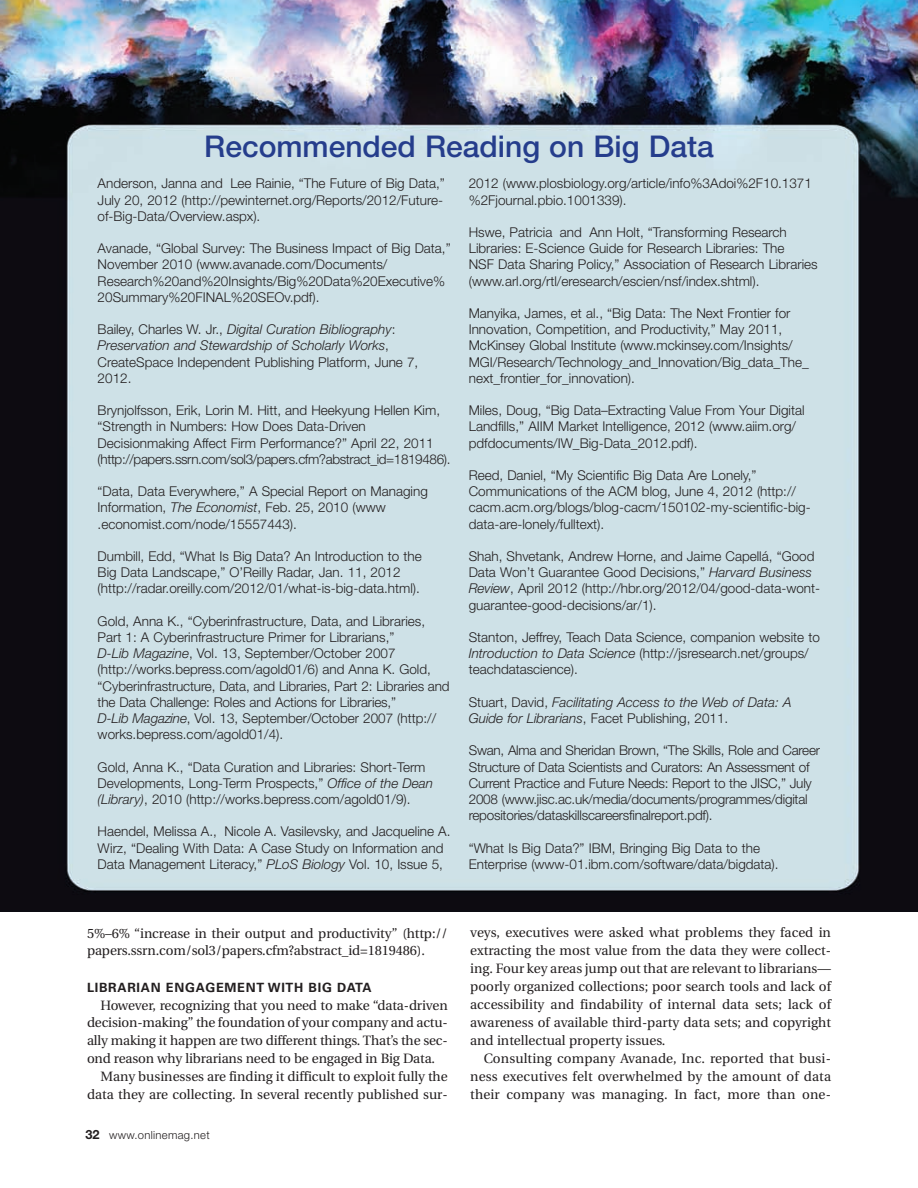
<style>
.page{position:relative;width:918px;height:1188px;background:#fff}
.page>*{position:absolute;margin:0;border:0;box-sizing:border-box;transform-origin:0 0}
.t1{font:500 30px "Helvetica Neue";color:#253d8c}
.t2{font:300 13.5px/16.2px "Helvetica Neue";color:#231f20}
.t3{font:13.5px/18px "Utopia";letter-spacing:-.01em;color:#231f20;text-align:justify}
.t4{font:italic 300 13.5px/16.2px "Helvetica Neue";color:#231f20}
.t5{font:700 12.75px "Univers";letter-spacing:.055em;color:#231f20}
.t6{font:300 11.25px "Helvetica Neue";letter-spacing:.03em;color:#231f20}
.s1{font-style:italic}
.s2{font-style:normal}
.s3{font-weight:700;font-size:12.75px}
</style>
<div class="page">
<img style="left:0;top:0;width:918px;height:911px">
<h1 class="t1" style="left:204px;top:135px;width:511px">Recommended Reading on Big Data</h1>
<p class="t2" style="left:98px;top:177px;width:349px">Anderson, Janna and Lee Rainie, “The Future of Big Data,”<br>July 20, 2012 (http://pewinternet.org/Reports/2012/Future&shy;of-Big-Data/Overview.aspx).</p>
<p class="t2" style="left:98px;top:241px;width:355px">Avanade, “Global Survey: The Business Impact of Big Data,” November 2010 (www.avanade.com/Documents/ Research%20and%20Insights/Big%20Data%20Executive% 20Summary%20FINAL%20SEOv.pdf).</p>
<p class="t2" style="left:98px;top:322px;width:322px">Bailey, Charles W. Jr., <span class="s1">Digital Curation Bibliography</span>:<br><span class="s1">Preservation and Stewardship of Scholarly Works</span>, CreateSpace Independent Publishing Platform, June 7, 2012.</p>
<p class="t2" style="left:98px;top:403px;width:354px">Brynjolfsson, Erik, Lorin M. Hitt, and Heekyung Hellen Kim, “Strength in Numbers: How Does Data-Driven Decisionmaking Affect Firm Performance?” April 22, 2011 (http://papers.ssrn.com/sol3/papers.cfm?abstract_id=1819486).</p>
<p class="t2" style="left:98px;top:484px;width:332px">“Data, Data Everywhere,” A Special Report on Managing<br>Information, <span class="s1">The Economist</span>, Feb. 25, 2010 (www .economist.com/node/15557443).</p>
<p class="t2" style="left:98px;top:549px;width:326px">Dumbill, Edd, “What Is Big Data? An Introduction to the<br>Big Data Landscape,” O’Reilly Radar, Jan. 11, 2012 (http://radar.oreilly.com/2012/01/what-is-big-data.html).</p>
<p class="t2" style="left:98px;top:614px;width:354px">Gold, Anna K., “Cyberinfrastructure, Data, and Libraries, Part 1: A Cyberinfrastructure Primer for Librarians,”<br><span class="s1">D-Lib Magazine</span>, Vol. 13, September/October 2007 (http://works.bepress.com/agold01/6) and Anna K. Gold, “Cyberinfrastructure, Data, and Libraries, Part 2: Libraries and the Data Challenge: Roles and Actions for Libraries,”<br><span class="s1">D-Lib Magazine</span>, Vol. 13, September/October 2007 (http:// works.bepress.com/agold01/4).</p>
<p class="t2" style="left:98px;top:760px;width:337px">Gold, Anna K., “Data Curation and Libraries: Short-Term<br>Developments, Long-Term Prospects,” <span class="s1">Office of the Dean (Library)</span>, 2010 (http://works.bepress.com/agold01/9).</p>
<p class="t2" style="left:98px;top:825px;width:354px">Haendel, Melissa A., Nicole A. Vasilevsky, and Jacqueline A.<br>Wirz, “Dealing With Data: A Case Study on Information and<br>Data Management Literacy,” <span class="s1">PLoS Biology</span> Vol. 10, Issue 5,</p>
<p class="t2" style="left:469px;top:177px;width:345px">2012 (www.plosbiology.org/article/info%3Adoi%2F10.1371 %2Fjournal.pbio.1001339).</p>
<p class="t2" style="left:469px;top:225px;width:350px">Hswe, Patricia and Ann Holt, “Transforming Research Libraries: E-Science Guide for Research Libraries: The<br>NSF Data Sharing Policy,” Association of Research Libraries (www.arl.org/rtl/eresearch/escien/nsf/index.shtml).</p>
<p class="t2" style="left:469px;top:306px;width:342px">Manyika, James, et al., “Big Data: The Next Frontier for Innovation, Competition, and Productivity,” May 2011, McKinsey Global Institute (www.mckinsey.com/Insights/ MGI/Research/Technology_and_Innovation/Big_data_The_ next_frontier_for_innovation).</p>
<p class="t2" style="left:469px;top:403px;width:337px">Miles, Doug, “Big Data–Extracting Value From Your Digital<br>Landfills,” AIIM Market Intelligence, 2012 (www.aiim.org/ pdfdocuments/IW_Big-Data_2012.pdf).</p>
<p class="t2" style="left:469px;top:468px;width:343px">Reed, Daniel, “My Scientific Big Data Are Lonely,” Communications of the ACM blog, June 4, 2012 (http:// cacm.acm.org/blogs/blog-cacm/150102-my-scientific-big&shy;data-are-lonely/fulltext).</p>
<p class="t2" style="left:469px;top:549px;width:353px">Shah, Shvetank, Andrew Horne, and Jaime Capellá, “Good Data Won’t Guarantee Good Decisions,” <span class="s1">Harvard Business Review</span>, April 2012 (http://hbr.org/2012/04/good-data-wont&shy;guarantee-good-decisions/ar/1).</p>
<p class="t2" style="left:469px;top:630px;width:353px">Stanton, Jeffrey, Teach Data Science, companion website to<br><span class="s1">Introduction to Data Science</span> (http://jsresearch.net/groups/ teachdatascience).</p>
<p class="t4" style="left:469px;top:695px;width:324px"><span class="s2">Stuart, David,</span> Facilitating Access to the Web of Data: A<br>Guide for Librarians<span class="s2">, Facet Publishing, 2011.</span></p>
<p class="t2" style="left:469px;top:744px;width:353px">Swan, Alma and Sheridan Brown, “The Skills, Role and Career Structure of Data Scientists and Curators: An Assessment of Current Practice and Future Needs: Report to the JISC,” July 2008 (www.jisc.ac.uk/media/documents/programmes/digital repositories/dataskillscareersfinalreport.pdf).</p>
<p class="t2" style="left:469px;top:841px;width:311px">“What Is Big Data?” IBM, Bringing Big Data to the<br>Enterprise (www-01.ibm.com/software/data/bigdata).</p>
<p class="t3" style="left:87px;top:925px;width:362px">5%–6% “increase in their output and productivity” (http:// papers.ssrn.com/sol3/papers.cfm?abstract_id=1819486).</p>
<p class="t5" style="left:87px;top:982px;width:286px">LIBRARIAN ENGAGEMENT WITH BIG DATA</p>
<p class="t3" style="left:100px;top:997px;width:349px">However, recognizing that you need to make “data-driven</p>
<p class="t3" style="left:87px;top:1015px;width:362px">decision-making” the foundation of your company and actu-</p>
<p class="t3" style="left:87px;top:1033px;width:362px">ally making it happen are two different things. That’s the sec-</p>
<p class="t3" style="left:87px;top:1051px;width:350px">ond reason why librarians need to be engaged in Big Data.</p>
<p class="t3" style="left:100px;top:1069px;width:349px">Many businesses are finding it difficult to exploit fully the</p>
<p class="t3" style="left:87px;top:1087px;width:362px">data they are collecting. In several recently published sur-</p>
<p class="t6" style="left:86px;top:1131px;width:126px"><span class="s3">32</span> www.onlinemag.net</p>
<p class="t3" style="left:470px;top:925px;width:362px">veys, executives were asked what problems they faced in extracting the most value from the data they were collect&shy;ing. Four key areas jump out that are relevant to librarians— poorly organized collections; poor search tools and lack of accessibility and findability of internal data sets; lack of awareness of available third-party data sets; and copyright and intellectual property issues.</p>
<p class="t3" style="left:470px;top:1051px;width:362px;text-indent:14px">Consulting company Avanade, Inc. reported that busi&shy;ness executives felt overwhelmed by the amount of data their company was managing. In fact, more than one-</p>
</div>
